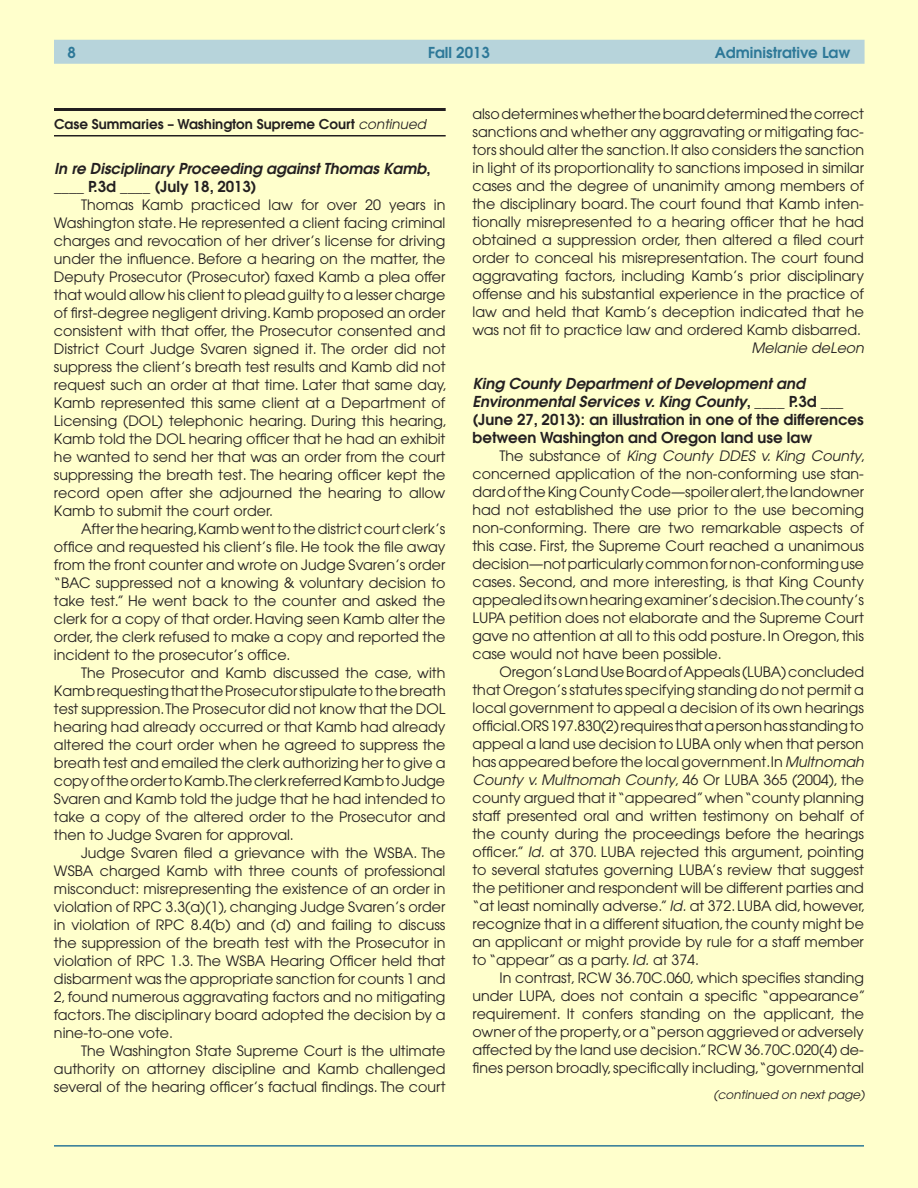
<style>
.page{position:relative;width:918px;height:1188px;background:#ffc}
.page>*{position:absolute;margin:0;border:0;box-sizing:border-box;transform-origin:0 0}
.case{font:600 15px/18px "Avant Garde";color:#231f20}
.case-2{font:italic 600 15px/18px "Avant Garde";color:#231f20}
.t1{font:600 15px "Avant Garde";color:#2d7898}
.body{font:14.25px/18px "Avant Garde";color:#231f20;text-align:justify}
.byline2{font:italic 14.25px "Avant Garde";color:#231f20}
.continued_from{font:600 13.5px "Avant Garde";color:#231f20}
.continued_on{font:italic 12px "Avant Garde";color:#231f20}
.s1{font-weight:400;font-style:italic}
.s2{font-style:normal}
.s3{font-style:italic}
</style>
<div class="page">
<div style="left:54px;top:40px;width:811px;height:24px;background:#b7d4db"></div>
<hr style="left:54px;top:1145px;width:810px;height:2px;background:#2d7898">
<hr style="left:54px;top:108px;width:392px;height:3px;background:#231f20">
<hr style="left:54px;top:135px;width:392px;height:1px;background:#231f20">
<p class="t1" style="left:68px;top:43px;width:10px">8</p>
<p class="t1" style="left:428px;top:43px;width:63px">Fall 2013</p>
<p class="t1" style="left:715px;top:43px;width:137px">Administrative Law</p>
<p class="continued_from" style="left:54px;top:115px;width:374px">Case Summaries – Washington Supreme Court <span class="s1">continued</span></p>
<p class="case-2" style="left:54px;top:159px;width:378px">In re Disciplinary Proceeding against Thomas Kamb<span class="s2">, ____ P.3d ____ (July 18, 2013)</span></p>
<p class="body" style="left:54px;top:196px;width:395px;text-indent:27px">Thomas Kamb practiced law for over 20 years in Washington state. He represented a client facing criminal charges and revocation of her driver’s license for driving under the influence. Before a hearing on the matter, the Deputy Prosecutor (Prosecutor) faxed Kamb a plea offer that would allow his client to plead guilty to a lesser charge of first-degree negligent driving. Kamb proposed an order consistent with that offer, the Prosecutor consented and District Court Judge Svaren signed it. The order did not suppress the client’s breath test results and Kamb did not request such an order at that time. Later that same day, Kamb represented this same client at a Department of Licensing (DOL) telephonic hearing. During this hearing, Kamb told the DOL hearing officer that he had an exhibit he wanted to send her that was an order from the court suppressing the breath test. The hearing officer kept the record open after she adjourned the hearing to allow Kamb to submit the court order.</p>
<p class="body" style="left:54px;top:520px;width:393px;text-indent:27px">After the hearing,Kamb went to the district court clerk’s office and requested his client’s file. He took the file away from the front counter and wrote on Judge Svaren’s order “BAC suppressed not a knowing &amp; voluntary decision to take test.” He went back to the counter and asked the clerk for a copy of that order. Having seen Kamb alter the order, the clerk refused to make a copy and reported the incident to the prosecutor’s office.</p>
<p class="body" style="left:54px;top:664px;width:393px;text-indent:27px">The Prosecutor and Kamb discussed the case, with Kamb requesting that the Prosecutor stipulate to the breath test suppression. The Prosecutor did not know that the DOL hearing had already occurred or that Kamb had already altered the court order when he agreed to suppress the breath test and emailed the clerk authorizing her to give a copy of the order to Kamb.The clerk referred Kamb to Judge Svaren and Kamb told the judge that he had intended to take a copy of the altered order to the Prosecutor and then to Judge Svaren for approval.</p>
<p class="body" style="left:54px;top:844px;width:393px;text-indent:27px">Judge Svaren filed a grievance with the WSBA. The WSBA charged Kamb with three counts of professional misconduct: misrepresenting the existence of an order in violation of RPC 3.3(a)(1), changing Judge Svaren’s order in violation of RPC 8.4(b) and (d) and failing to discuss the suppression of the breath test with the Prosecutor in violation of RPC 1.3. The WSBA Hearing Officer held that disbarment was the appropriate sanction for counts 1 and 2, found numerous aggravating factors and no mitigating factors. The disciplinary board adopted the decision by a nine-to-one vote.</p>
<p class="body" style="left:54px;top:1042px;width:393px;text-indent:27px">The Washington State Supreme Court is the ultimate authority on attorney discipline and Kamb challenged several of the hearing officer’s factual findings. The court</p>
<p class="body" style="left:472px;top:105px;width:393px">also determines whether the board determined the correct sanctions and whether any aggravating or mitigating fac&shy;tors should alter the sanction. It also considers the sanction in light of its proportionality to sanctions imposed in similar cases and the degree of unanimity among members of the disciplinary board. The court found that Kamb inten&shy;tionally misrepresented to a hearing officer that he had obtained a suppression order, then altered a filed court order to conceal his misrepresentation. The court found aggravating factors, including Kamb’s prior disciplinary offense and his substantial experience in the practice of law and held that Kamb’s deception indicated that he was not fit to practice law and ordered Kamb disbarred.</p>
<p class="byline2" style="left:751px;top:339px;width:114px">Melanie deLeon</p>
<p class="case" style="left:472px;top:374px;width:393px"><span class="s3">King County Department of Development and Environmental Services v. King County</span>, ____ P.3d ___ (June 27, 2013): an illustration in one of the differences between Washington and Oregon land use law</p>
<p class="body" style="left:472px;top:447px;width:395px;text-indent:27px">The substance of <span class="s3">King County DDES v. King County</span>, concerned application of the non-conforming use stan&shy;dard of the King County Code—spoiler alert,the landowner had not established the use prior to the use becoming non-conforming. There are two remarkable aspects of this case. First, the Supreme Court reached a unanimous decision—not particularly common for non-conforming use cases. Second, and more interesting, is that King County appealed its own hearing examiner’s decision.The county’s LUPA petition does not elaborate and the Supreme Court gave no attention at all to this odd posture. In Oregon, this case would not have been possible.</p>
<p class="body" style="left:472px;top:663px;width:395px;text-align:left;text-indent:27px">Oregon’s Land Use Board of Appeals (LUBA) concluded that Oregon’s statutes specifying standing do not permit a local government to appeal a decision of its own hearings official.ORS 197.830(2) requires that a person has standing to appeal a land use decision to LUBA only when that person has appeared before the local government.In <span class="s3">Multnomah County v. Multnomah County</span>, 46 Or LUBA 365 (2004), the county argued that it “appeared” when “county planning staff presented oral and written testimony on behalf of the county during the proceedings before the hearings officer.” <span class="s3">Id.</span> at 370. LUBA rejected this argument, pointing to several statutes governing LUBA’s review that suggest the petitioner and respondent will be different parties and “at least nominally adverse.” <span class="s3">Id.</span> at 372. LUBA did, however, recognize that in a different situation, the county might be an applicant or might provide by rule for a staff member to “appear” as a party. <span class="s3">Id.</span> at 374.</p>
<p class="body" style="left:472px;top:969px;width:395px;text-indent:27px">In contrast, RCW 36.70C.060, which specifies standing under LUPA, does not contain a specific “appearance” requirement. It confers standing on the applicant, the owner of the property, or a “person aggrieved or adversely affected by the land use decision.” RCW 36.70C.020(4) de&shy;fines person broadly, specifically including,“governmental</p>
<p class="continued_on" style="left:713px;top:1087px;width:153px">(continued on next page)</p>
</div>
